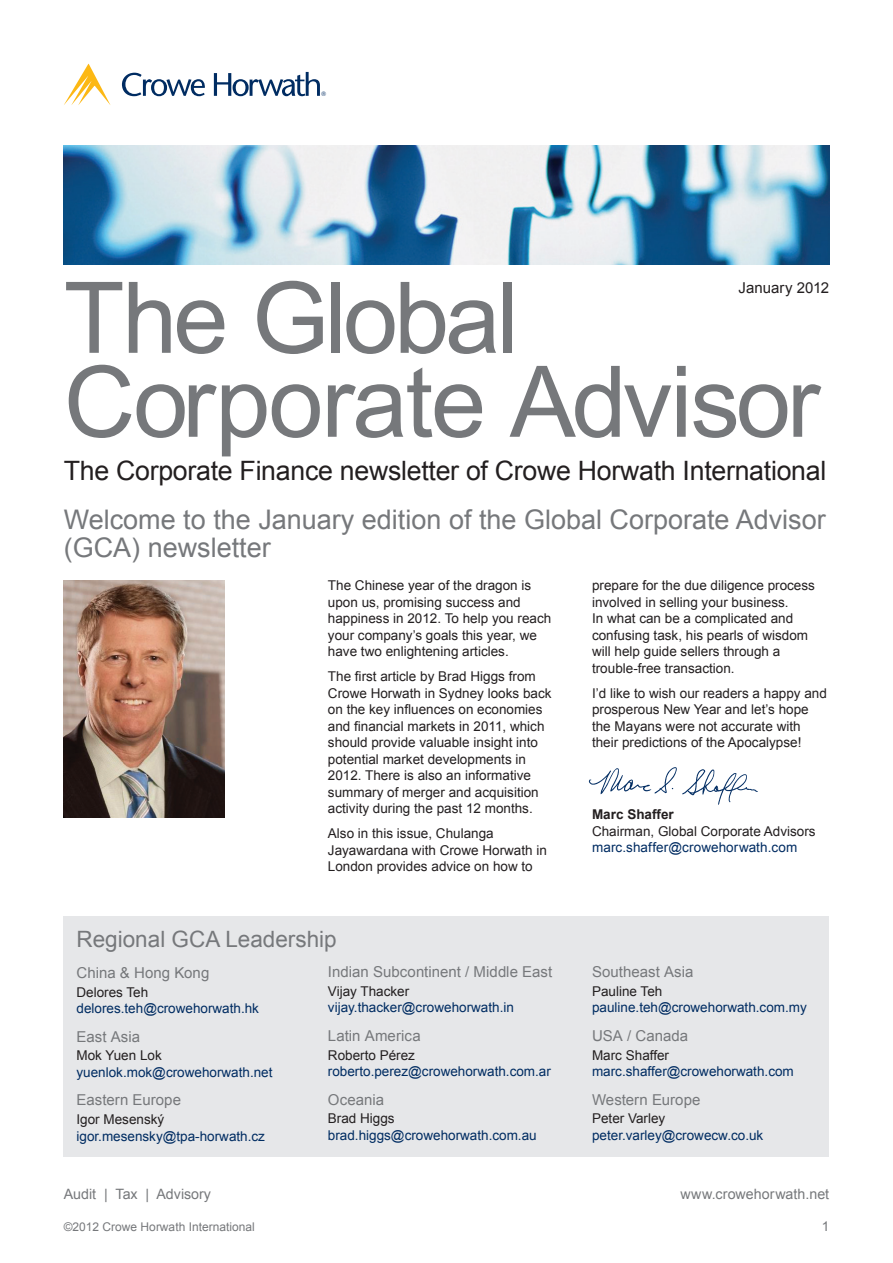
<style>
.page{position:relative;width:893px;height:1263px;background:#fff}
.page>*{position:absolute;margin:0;border:0;box-sizing:border-box;transform-origin:0 0}
.t1{font:99px/84px "Arial";letter-spacing:-.04em;color:#76787b}
.t2{font:27px/28.5px "Arial";color:#76787b}
.t3{font:26.7px "Arial";letter-spacing:-.01em;color:#231f20}
.t4{font:22.5px "Arial";color:#76787b}
.t5{font:15px "Arial";color:#76787b}
.t6{font:15px "Arial";color:#231f20}
.t7{font:14.25px "Arial";color:#76787b}
.t8{font:13.5px/16.5px "Arial";color:#231f20}
.t9{font:13.5px "Arial";color:#002c62}
.t10{font:700 13.5px "Arial";color:#231f20}
.t11{font:13.5px "Arial";color:#76787b}
.t12{font:12px "Arial";color:#76787b}
.t13{font:6.3px "News Gothic BT";color:#002c62}
</style>
<div class="page">
<svg style="left:122px;top:73px;width:83px;height:23px"></svg>
<svg style="left:214px;top:72px;width:106px;height:24px"></svg>
<svg style="left:64px;top:64px;width:46px;height:41px"></svg>
<img style="left:64px;top:145px;width:765px;height:119px">
<img style="left:588px;top:767px;width:170px;height:38px">
<img style="left:64px;top:581px;width:161px;height:237px">
<div style="left:64px;top:916px;width:765px;height:241px;background:#e6e7e9"></div>
<p class="t13" style="left:321px;top:90px;width:7px">®</p>
<h1 class="t1" style="left:64px;top:277px;width:758px">The Global<br>Corporate Advisor</h1>
<h3 class="t3" style="left:64px;top:453px;width:764px">The Corporate Finance newsletter of Crowe Horwath International</h3>
<p class="t6" style="left:739px;top:278px;width:92px">January 2012</p>
<h2 class="t2" style="left:64px;top:505px;width:763px">Welcome to the January edition of the Global Corporate Advisor (GCA) newsletter</h2>
<p class="t8" style="left:328px;top:578px;width:225px">The Chinese year of the dragon is upon us, promising success and happiness in 2012. To help you reach your company’s goals this year, we have two enlightening articles.</p>
<p class="t8" style="left:328px;top:669px;width:225px">The first article by Brad Higgs from Crowe Horwath in Sydney looks back on the key influences on economies and financial markets in 2011, which should provide valuable insight into potential market developments in 2012. There is also an informative summary of merger and acquisition activity during the past 12 months.</p>
<p class="t8" style="left:328px;top:826px;width:221px">Also in this issue, Chulanga<br>Jayawardana with Crowe Horwath in<br>London provides advice on how to</p>
<p class="t8" style="left:592px;top:578px;width:224px">prepare for the due diligence process involved in selling your business.<br>In what can be a complicated and confusing task, his pearls of wisdom will help guide sellers through a trouble-free transaction.</p>
<p class="t8" style="left:592px;top:685px;width:236px">I’d like to wish our readers a happy and prosperous New Year and let’s hope the Mayans were not accurate with their predictions of the Apocalypse!</p>
<p class="t10" style="left:592px;top:806px;width:83px">Marc Shaffer</p>
<p class="t8" style="left:592px;top:823px;width:225px">Chairman, Global Corporate Advisors</p>
<p class="t9" style="left:592px;top:839px;width:207px">marc.shaffer@crowehorwath.com</p>
<h3 class="t4" style="left:77px;top:925px;width:262px">Regional GCA Leadership</h3>
<p class="t5" style="left:77px;top:963px;width:134px">China &amp; Hong Kong</p>
<p class="t8" style="left:77px;top:984px;width:73px">Delores Teh</p>
<p class="t9" style="left:77px;top:999px;width:184px">delores.teh@crowehorwath.hk</p>
<p class="t5" style="left:77px;top:1026px;width:65px">East Asia</p>
<p class="t8" style="left:77px;top:1047px;width:87px">Mok Yuen Lok</p>
<p class="t9" style="left:77px;top:1063px;width:198px">yuenlok.mok@crowehorwath.net</p>
<p class="t5" style="left:77px;top:1090px;width:106px">Eastern Europe</p>
<p class="t8" style="left:77px;top:1111px;width:89px">Igor Mesenský</p>
<p class="t9" style="left:77px;top:1127px;width:190px">igor.mesensky@tpa-horwath.cz</p>
<p class="t5" style="left:328px;top:962px;width:226px">Indian Subcontinent / Middle East</p>
<p class="t8" style="left:328px;top:983px;width:83px">Vijay Thacker</p>
<p class="t9" style="left:328px;top:999px;width:188px">vijay.thacker@crowehorwath.in</p>
<p class="t5" style="left:328px;top:1026px;width:94px">Latin America</p>
<p class="t8" style="left:328px;top:1047px;width:89px">Roberto Pérez</p>
<p class="t9" style="left:328px;top:1062px;width:225px">roberto.perez@crowehorwath.com.ar</p>
<p class="t5" style="left:328px;top:1090px;width:58px">Oceania</p>
<p class="t8" style="left:328px;top:1110px;width:68px">Brad Higgs</p>
<p class="t9" style="left:328px;top:1126px;width:210px">brad.higgs@crowehorwath.com.au</p>
<p class="t5" style="left:592px;top:962px;width:103px">Southeast Asia</p>
<p class="t8" style="left:592px;top:983px;width:72px">Pauline Teh</p>
<p class="t9" style="left:592px;top:999px;width:216px">pauline.teh@crowehorwath.com.my</p>
<p class="t5" style="left:592px;top:1026px;width:98px">USA / Canada</p>
<p class="t8" style="left:592px;top:1047px;width:79px">Marc Shaffer</p>
<p class="t9" style="left:592px;top:1062px;width:203px">marc.shaffer@crowehorwath.com</p>
<p class="t5" style="left:592px;top:1090px;width:110px">Western Europe</p>
<p class="t8" style="left:592px;top:1110px;width:75px">Peter Varley</p>
<p class="t9" style="left:592px;top:1126px;width:173px">peter.varley@crowecw.co.uk</p>
<p class="t7" style="left:64px;top:1185px;width:149px">Audit | Tax | Advisory</p>
<p class="t7" style="left:680px;top:1185px;width:150px">www.crowehorwath.net</p>
<p class="t12" style="left:64px;top:1219px;width:192px">©2012 Crowe Horwath International</p>
<p class="t11" style="left:822px;top:1218px;width:9px">1</p>
</div>
